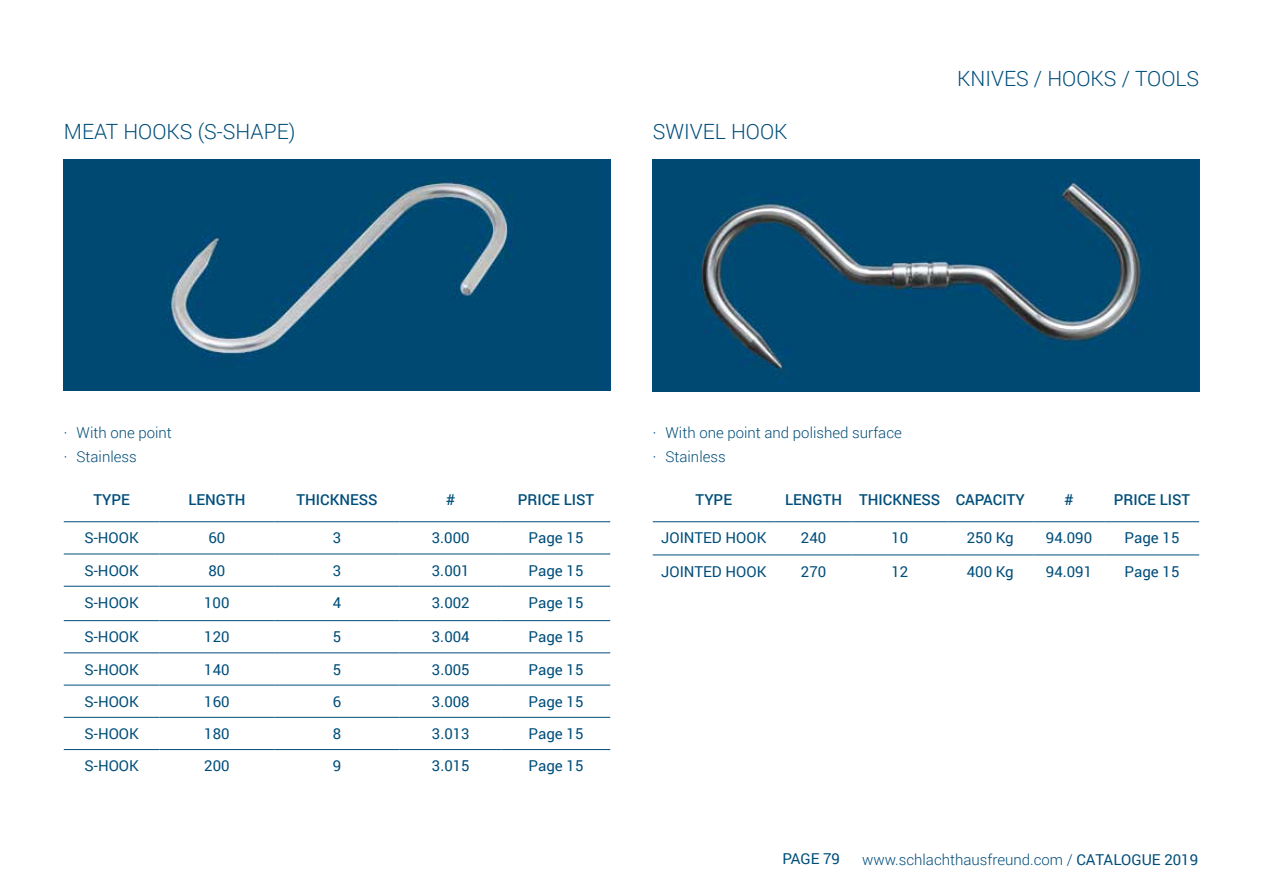
<style>
.page{position:relative;width:1263px;height:893px;background:#fff}
.page>*{position:absolute;margin:0;border:0;box-sizing:border-box;transform-origin:0 0}
.t1{font:300 21px "Roboto";color:#004e7a}
.t2{font:15px "Roboto";color:#004e7a}
.t3{font:300 15px/24px "Roboto";color:#004e7a}
.t4{font:500 15px "Roboto";color:#004e7a}
.s1{font-weight:400}
</style>
<div class="page">
<img style="left:64px;top:160px;width:546px;height:231px">
<hr style="left:64px;top:521px;width:95px;height:1px;background:#004e7a">
<hr style="left:159px;top:521px;width:115px;height:1px;background:#004e7a">
<hr style="left:274px;top:521px;width:126px;height:1px;background:#004e7a">
<hr style="left:400px;top:521px;width:102px;height:1px;background:#004e7a">
<hr style="left:502px;top:521px;width:108px;height:1px;background:#004e7a">
<hr style="left:64px;top:554px;width:95px;height:1px;background:#004e7a">
<hr style="left:159px;top:554px;width:115px;height:1px;background:#004e7a">
<hr style="left:274px;top:554px;width:126px;height:1px;background:#004e7a">
<hr style="left:400px;top:554px;width:102px;height:1px;background:#004e7a">
<hr style="left:502px;top:554px;width:108px;height:1px;background:#004e7a">
<hr style="left:64px;top:586px;width:95px;height:1px;background:#004e7a">
<hr style="left:159px;top:586px;width:115px;height:1px;background:#004e7a">
<hr style="left:274px;top:586px;width:126px;height:1px;background:#004e7a">
<hr style="left:400px;top:586px;width:102px;height:1px;background:#004e7a">
<hr style="left:502px;top:586px;width:108px;height:1px;background:#004e7a">
<hr style="left:64px;top:620px;width:95px;height:1px;background:#004e7a">
<hr style="left:159px;top:620px;width:115px;height:1px;background:#004e7a">
<hr style="left:274px;top:620px;width:126px;height:1px;background:#004e7a">
<hr style="left:400px;top:620px;width:102px;height:1px;background:#004e7a">
<hr style="left:502px;top:620px;width:108px;height:1px;background:#004e7a">
<hr style="left:64px;top:652px;width:95px;height:1px;background:#004e7a">
<hr style="left:159px;top:652px;width:115px;height:1px;background:#004e7a">
<hr style="left:274px;top:652px;width:126px;height:1px;background:#004e7a">
<hr style="left:400px;top:652px;width:102px;height:1px;background:#004e7a">
<hr style="left:502px;top:652px;width:108px;height:1px;background:#004e7a">
<hr style="left:64px;top:685px;width:95px;height:1px;background:#004e7a">
<hr style="left:159px;top:685px;width:115px;height:1px;background:#004e7a">
<hr style="left:274px;top:685px;width:126px;height:1px;background:#004e7a">
<hr style="left:400px;top:685px;width:102px;height:1px;background:#004e7a">
<hr style="left:502px;top:685px;width:108px;height:1px;background:#004e7a">
<hr style="left:64px;top:717px;width:95px;height:1px;background:#004e7a">
<hr style="left:159px;top:717px;width:115px;height:1px;background:#004e7a">
<hr style="left:274px;top:717px;width:126px;height:1px;background:#004e7a">
<hr style="left:400px;top:717px;width:102px;height:1px;background:#004e7a">
<hr style="left:502px;top:717px;width:108px;height:1px;background:#004e7a">
<hr style="left:64px;top:749px;width:95px;height:1px;background:#004e7a">
<hr style="left:159px;top:749px;width:115px;height:1px;background:#004e7a">
<hr style="left:274px;top:749px;width:126px;height:1px;background:#004e7a">
<hr style="left:400px;top:749px;width:102px;height:1px;background:#004e7a">
<hr style="left:502px;top:749px;width:108px;height:1px;background:#004e7a">
<img style="left:653px;top:159px;width:546px;height:232px">
<hr style="left:653px;top:521px;width:122px;height:1px;background:#004e7a">
<hr style="left:775px;top:521px;width:77px;height:1px;background:#004e7a">
<hr style="left:852px;top:521px;width:95px;height:1px;background:#004e7a">
<hr style="left:947px;top:521px;width:86px;height:1px;background:#004e7a">
<hr style="left:1033px;top:521px;width:72px;height:1px;background:#004e7a">
<hr style="left:1105px;top:521px;width:94px;height:1px;background:#004e7a">
<hr style="left:653px;top:555px;width:122px;height:1px;background:#004e7a">
<hr style="left:775px;top:555px;width:77px;height:1px;background:#004e7a">
<hr style="left:852px;top:555px;width:95px;height:1px;background:#004e7a">
<hr style="left:947px;top:555px;width:86px;height:1px;background:#004e7a">
<hr style="left:1033px;top:555px;width:72px;height:1px;background:#004e7a">
<hr style="left:1105px;top:555px;width:94px;height:1px;background:#004e7a">
<h1 class="t1" style="left:64px;top:117px;width:233px">MEAT HOOKS (S-SHAPE)</h1>
<h1 class="t1" style="left:653px;top:117px;width:136px">SWIVEL HOOK</h1>
<h1 class="t1" style="left:957px;top:64px;width:244px">KNIVES / HOOKS / TOOLS</h1>
<p class="t3" style="left:64px;top:420px;width:110px">· With one point · Stainless</p>
<p class="t4" style="left:93px;top:489px;width:38px">TYPE</p>
<p class="t4" style="left:188px;top:489px;width:58px">LENGTH</p>
<p class="t4" style="left:296px;top:489px;width:83px">THICKNESS</p>
<p class="t4" style="left:446px;top:489px;width:11px">#</p>
<p class="t4" style="left:518px;top:489px;width:78px">PRICE LIST</p>
<p class="t2" style="left:84px;top:528px;width:56px">S-HOOK</p>
<p class="t2" style="left:208px;top:528px;width:18px">60</p>
<p class="t2" style="left:333px;top:528px;width:10px">3</p>
<p class="t2" style="left:432px;top:528px;width:39px">3.000</p>
<p class="t2" style="left:529px;top:528px;width:56px">Page 15</p>
<p class="t2" style="left:84px;top:560px;width:56px">S-HOOK</p>
<p class="t2" style="left:208px;top:560px;width:18px">80</p>
<p class="t2" style="left:333px;top:560px;width:10px">3</p>
<p class="t2" style="left:432px;top:560px;width:39px">3.001</p>
<p class="t2" style="left:529px;top:560px;width:56px">Page 15</p>
<p class="t2" style="left:85px;top:592px;width:56px">S-HOOK</p>
<p class="t2" style="left:204px;top:592px;width:27px">100</p>
<p class="t2" style="left:333px;top:592px;width:10px">4</p>
<p class="t2" style="left:432px;top:592px;width:39px">3.002</p>
<p class="t2" style="left:529px;top:592px;width:56px">Page 15</p>
<p class="t2" style="left:85px;top:626px;width:56px">S-HOOK</p>
<p class="t2" style="left:204px;top:626px;width:27px">120</p>
<p class="t2" style="left:333px;top:626px;width:10px">5</p>
<p class="t2" style="left:432px;top:626px;width:39px">3.004</p>
<p class="t2" style="left:529px;top:626px;width:56px">Page 15</p>
<p class="t2" style="left:85px;top:659px;width:56px">S-HOOK</p>
<p class="t2" style="left:204px;top:659px;width:27px">140</p>
<p class="t2" style="left:333px;top:659px;width:10px">5</p>
<p class="t2" style="left:432px;top:659px;width:39px">3.005</p>
<p class="t2" style="left:529px;top:659px;width:56px">Page 15</p>
<p class="t2" style="left:85px;top:691px;width:56px">S-HOOK</p>
<p class="t2" style="left:204px;top:691px;width:27px">160</p>
<p class="t2" style="left:333px;top:691px;width:10px">6</p>
<p class="t2" style="left:432px;top:691px;width:39px">3.008</p>
<p class="t2" style="left:529px;top:691px;width:56px">Page 15</p>
<p class="t2" style="left:85px;top:723px;width:56px">S-HOOK</p>
<p class="t2" style="left:204px;top:723px;width:27px">180</p>
<p class="t2" style="left:333px;top:723px;width:10px">8</p>
<p class="t2" style="left:432px;top:723px;width:39px">3.013</p>
<p class="t2" style="left:529px;top:723px;width:56px">Page 15</p>
<p class="t2" style="left:85px;top:755px;width:56px">S-HOOK</p>
<p class="t2" style="left:204px;top:755px;width:27px">200</p>
<p class="t2" style="left:333px;top:755px;width:10px">9</p>
<p class="t2" style="left:432px;top:755px;width:39px">3.015</p>
<p class="t2" style="left:529px;top:755px;width:56px">Page 15</p>
<p class="t3" style="left:653px;top:420px;width:251px">· With one point and polished surface · Stainless</p>
<p class="t4" style="left:695px;top:489px;width:38px">TYPE</p>
<p class="t4" style="left:785px;top:489px;width:241px">LENGTH THICKNESS CAPACITY</p>
<p class="t4" style="left:1064px;top:489px;width:11px">#</p>
<p class="t4" style="left:1114px;top:489px;width:78px">PRICE LIST</p>
<p class="t2" style="left:661px;top:528px;width:107px">JOINTED HOOK</p>
<p class="t2" style="left:801px;top:528px;width:27px">240</p>
<p class="t2" style="left:891px;top:528px;width:18px">10</p>
<p class="t2" style="left:967px;top:528px;width:49px">250 Kg</p>
<p class="t2" style="left:1046px;top:528px;width:48px">94.090</p>
<p class="t2" style="left:1124px;top:528px;width:56px">Page 15</p>
<p class="t2" style="left:661px;top:561px;width:107px">JOINTED HOOK</p>
<p class="t2" style="left:801px;top:561px;width:27px">270</p>
<p class="t2" style="left:891px;top:561px;width:18px">12</p>
<p class="t2" style="left:967px;top:561px;width:49px">400 Kg</p>
<p class="t2" style="left:1046px;top:561px;width:48px">94.091</p>
<p class="t2" style="left:1124px;top:561px;width:56px">Page 15</p>
<p class="t2" style="left:782px;top:848px;width:59px">PAGE 79</p>
<p class="t3" style="left:862px;top:847px;width:338px">www.schlachthausfreund.com / <span class="s1">CATALOGUE 2019</span></p>
</div>
